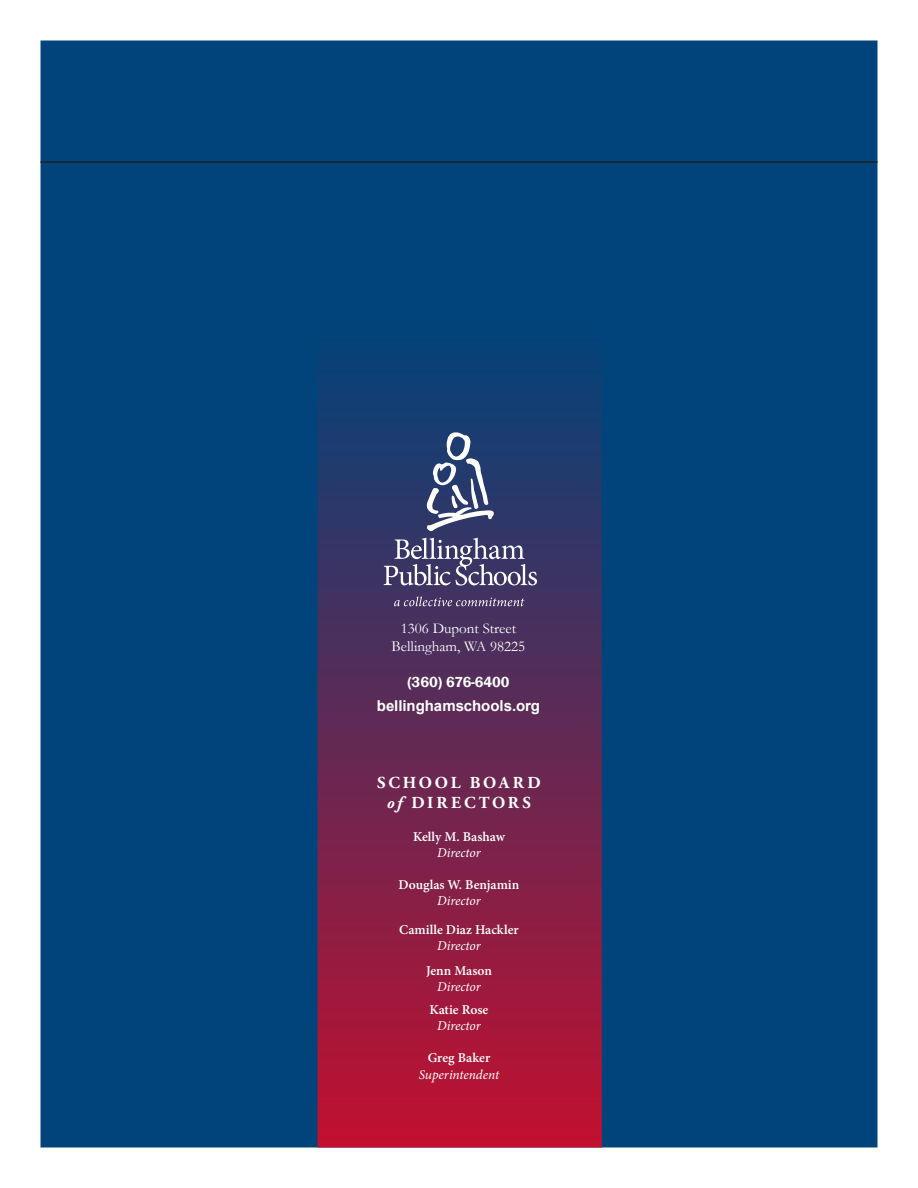
<style>
.page{position:relative;width:918px;height:1188px;background:#fff}
.page>*{position:absolute;margin:0;border:0;box-sizing:border-box;transform-origin:0 0}
.t1{font:700 16.8px/20.1px "Adobe Garamond Pro";letter-spacing:.17em;color:#fff;text-align:center}
.t2{font:15px "Garamond";color:#fff}
.t3{font:700 15px "Arial";color:#fff}
.t4{font:600 15px "Franklin Gothic";letter-spacing:-.01em;color:#fff}
.t5{font:600 13.5px/22.5px "Minion Pro";color:#fff;text-align:center}
.t6{font:italic 13.5px "Minion Pro";letter-spacing:-.01em;color:#fff}
.s1{font-style:italic}
.s2{font-weight:400;font-style:italic}
</style>
<div class="page">
<div style="left:40px;top:40px;width:838px;height:1108px;background:#00447b"></div>
<hr style="left:40px;top:161px;width:838px;height:2px;background:#231f20">
<svg style="left:318px;top:328px;width:284px;height:820px"></svg>
<svg style="left:384px;top:538px;width:153px;height:48px"></svg>
<svg style="left:427px;top:432px;width:67px;height:99px"></svg>
<svg style="left:394px;top:597px;width:130px;height:9px"></svg>
<p class="t2" style="left:401px;top:618px;width:117px">1306 Dupont Street</p>
<p class="t2" style="left:392px;top:636px;width:135px">Bellingham, WA 98225</p>
<p class="t4" style="left:408px;top:673px;width:103px">(360) 676-6400</p>
<p class="t3" style="left:377px;top:695px;width:165px">bellinghamschools.org</p>
<p class="t1" style="left:377px;top:773px;width:165px">SCHOOL BOARD <span class="s1">of</span> DIRECTORS</p>
<p class="t5" style="left:413px;top:825px;width:93px">Kelly M. Bashaw</p>
<p class="t6" style="left:437px;top:843px;width:45px">Director</p>
<p class="t5" style="left:399px;top:874px;width:122px">Douglas W. Benjamin</p>
<p class="t6" style="left:437px;top:892px;width:45px">Director</p>
<p class="t5" style="left:399px;top:918px;width:121px">Camille Diaz Hackler</p>
<p class="t6" style="left:437px;top:936px;width:45px">Director</p>
<p class="t5" style="left:426px;top:959px;width:67px">Jenn Mason</p>
<p class="t5" style="left:429px;top:976px;width:61px"><span class="s2">Director<br></span>Katie Rose</p>
<p class="t6" style="left:437px;top:1016px;width:45px">Director</p>
<p class="t5" style="left:428px;top:1047px;width:64px">Greg Baker</p>
<p class="t6" style="left:419px;top:1065px;width:82px">Superintendent</p>
</div>
